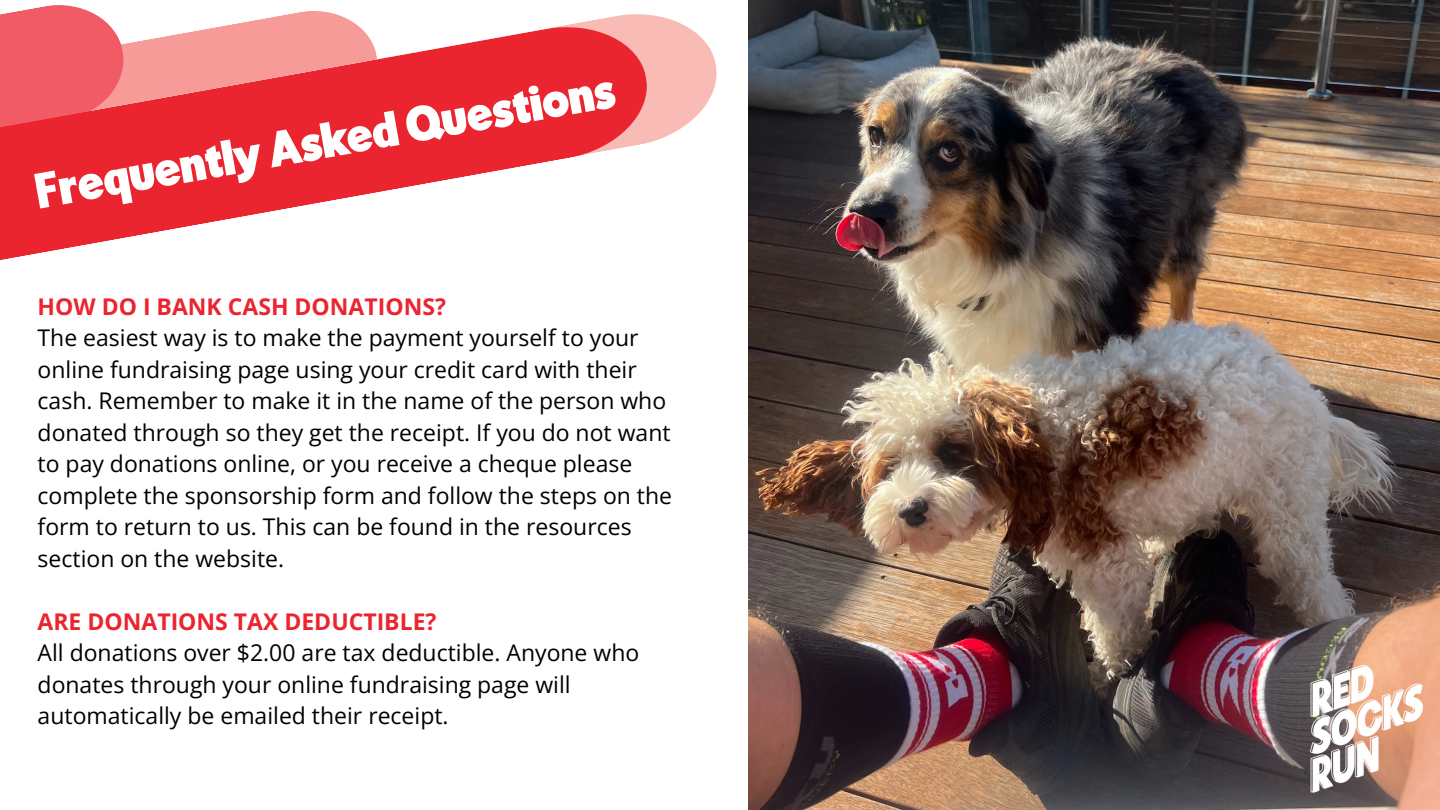
<style>
.page{position:relative;width:1440px;height:810px;background:#fff}
.page>*{position:absolute;margin:0;border:0;box-sizing:border-box;transform-origin:0 0}
.t1{font:48px "Kilimanjaro Sans";color:#fff}
.t2{font:23px/31.5px "Open Sans";color:#000}
.t3{font:700 23px "Open Sans";color:#eb2530}
</style>
<div class="page">
<img style="left:749px;top:0;width:691px;height:810px">
<img style="left:1292px;top:648px;width:148px;height:162px">
<svg style="left:258px;top:11px;width:459px;height:131px;fill:#f9bbb5"></svg>
<svg style="left:0;top:5px;width:104px;height:15px"></svg>
<svg style="left:0;top:20px;width:653px;height:240px;fill:#eb2530"></svg>
<p class="t1" style="left:30px;top:159px;width:589px;rotate:-10deg">Frequently Asked Questions</p>
<p class="t3" style="left:38px;top:290px;width:410px">HOW DO I BANK CASH DONATIONS?</p>
<p class="t2" style="left:38px;top:322px;width:636px">The easiest way is to make the payment yourself to your online fundraising page using your credit card with their cash. Remember to make it in the name of the person who donated through so they get the receipt. If you do not want to pay donations online, or you receive a cheque please complete the sponsorship form and follow the steps on the form to return to us. This can be found in the resources section on the website.</p>
<p class="t3" style="left:38px;top:605px;width:400px">ARE DONATIONS TAX DEDUCTIBLE?</p>
<p class="t2" style="left:38px;top:637px;width:603px">All donations over $2.00 are tax deductible. Anyone who donates through your online fundraising page will automatically be emailed their receipt.</p>
</div>
